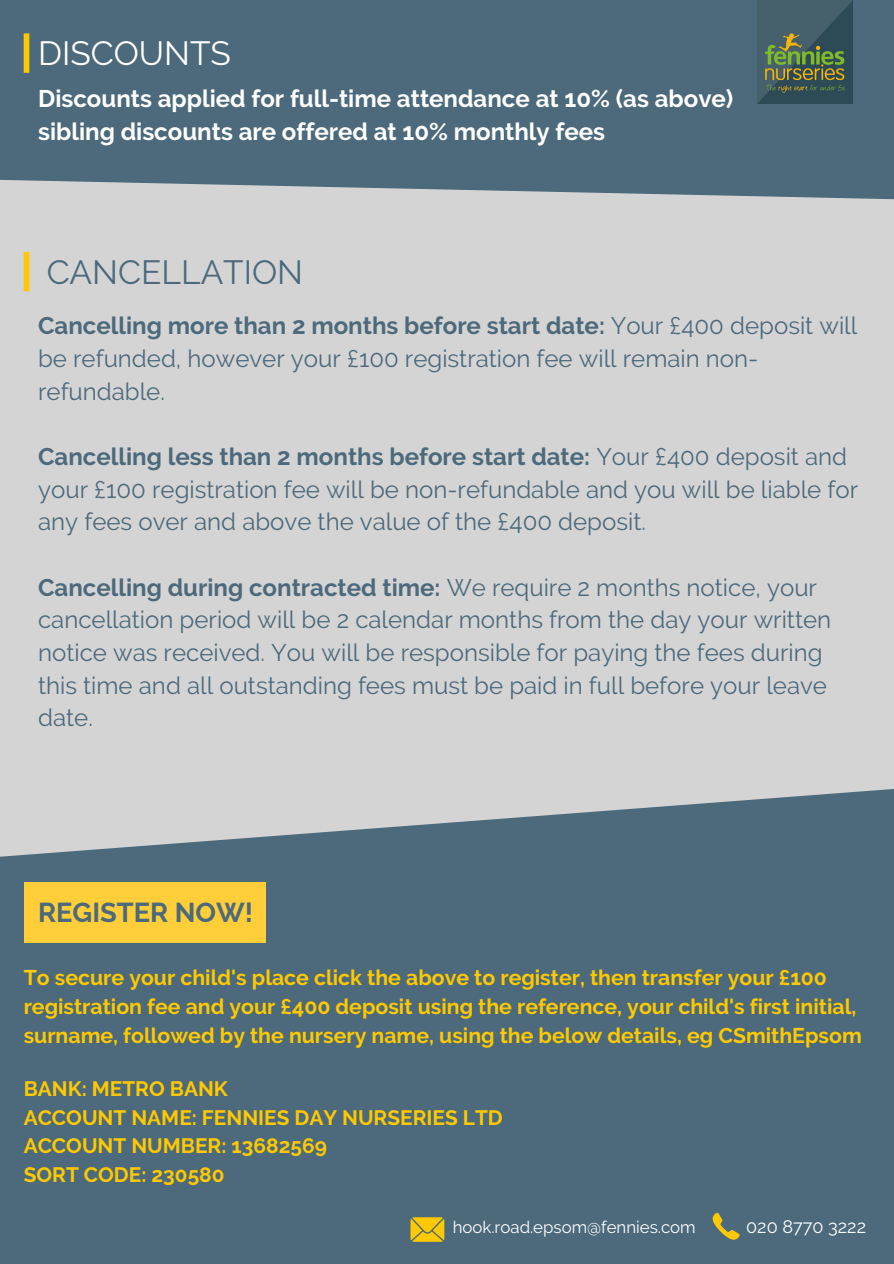
<style>
.page{position:relative;width:894px;height:1264px;background:#fff}
.page>*{position:absolute;margin:0;border:0;box-sizing:border-box;transform-origin:0 0}
.t1{font:33.45px "Raleway";color:#4c6a7b}
.t2{font:33.45px "Raleway";color:#fff}
.t3{font:700 27.3px "Raleway";color:#4c6a7b}
.t4{font:24px/32.7px "Raleway";color:#4c6a7b}
.t5{font:700 24px "Raleway";color:#fff}
.t6{font:700 21.3px/29.2px "Raleway";color:#fec900}
.t7{font:700 20.85px "Raleway";color:#fec900}
.t8{font:18px "Raleway";color:#fff}
.t9{font:16.8px "Raleway";color:#fff}
.s1{font-weight:700}
</style>
<div class="page">
<div style="left:0;top:0;width:893px;height:1263px;background:#d5d4d4"></div>
<div style="left:0;top:0;width:893px;height:200px;background:#4c6a7b"></div>
<div style="left:24px;top:33px;width:5px;height:40px;background:#fec900"></div>
<div style="left:24px;top:252px;width:5px;height:39px;background:#fec900"></div>
<img style="left:757px;top:0;width:95px;height:104px">
<svg style="left:0;top:789px;width:893px;height:474px;background:#567181"></svg>
<svg style="left:410px;top:1217px;width:34px;height:24px"></svg>
<svg style="left:710px;top:1212px;width:29px;height:29px"></svg>
<div style="left:24px;top:882px;width:241px;height:61px;background:#ffce39"></div>
<p class="t2" style="left:38px;top:34px;width:194px">DISCOUNTS</p>
<p class="t5" style="left:38px;top:84px;width:696px">Discounts applied for full-time attendance at 10% (as above)</p>
<p class="t5" style="left:38px;top:117px;width:568px">sibling discounts are offered at 10% monthly fees</p>
<p class="t1" style="left:47px;top:252px;width:258px">CANCELLATION</p>
<p class="t4" style="left:38px;top:309px;width:820px"><span class="s1">Cancelling more than 2 months before start date:</span> Your £400 deposit will be refunded, however your £100 registration fee will remain non&shy;refundable.</p>
<p class="t4" style="left:38px;top:440px;width:821px"><span class="s1">Cancelling less than 2 months before start date:</span> Your £400 deposit and your £100 registration fee will be non-refundable and you will be liable for any fees over and above the value of the £400 deposit.</p>
<p class="t4" style="left:38px;top:570px;width:794px"><span class="s1">Cancelling during contracted time:</span> We require 2 months notice, your cancellation period will be 2 calendar months from the day your written notice was received. You will be responsible for paying the fees during this time and all outstanding fees must be paid in full before your leave date.</p>
<p class="t3" style="left:38px;top:896px;width:216px">REGISTER NOW!</p>
<p class="t6" style="left:24px;top:962px;width:839px">To secure your child's place click the above to register, then transfer your £100 registration fee and your £400 deposit using the reference, your child's first initial, surname, followed by the nursery name, using the below details, eg CSmithEpsom</p>
<p class="t7" style="left:24px;top:1076px;width:205px">BANK: METRO BANK</p>
<p class="t7" style="left:24px;top:1104px;width:480px">ACCOUNT NAME: FENNIES DAY NURSERIES LTD</p>
<p class="t7" style="left:24px;top:1133px;width:305px">ACCOUNT NUMBER: 13682569</p>
<p class="t7" style="left:24px;top:1162px;width:202px">SORT CODE: 230580</p>
<p class="t9" style="left:452px;top:1217px;width:244px">hook.road.epsom@fennies.com</p>
<p class="t8" style="left:746px;top:1216px;width:121px">020 8770 3222</p>
</div>
